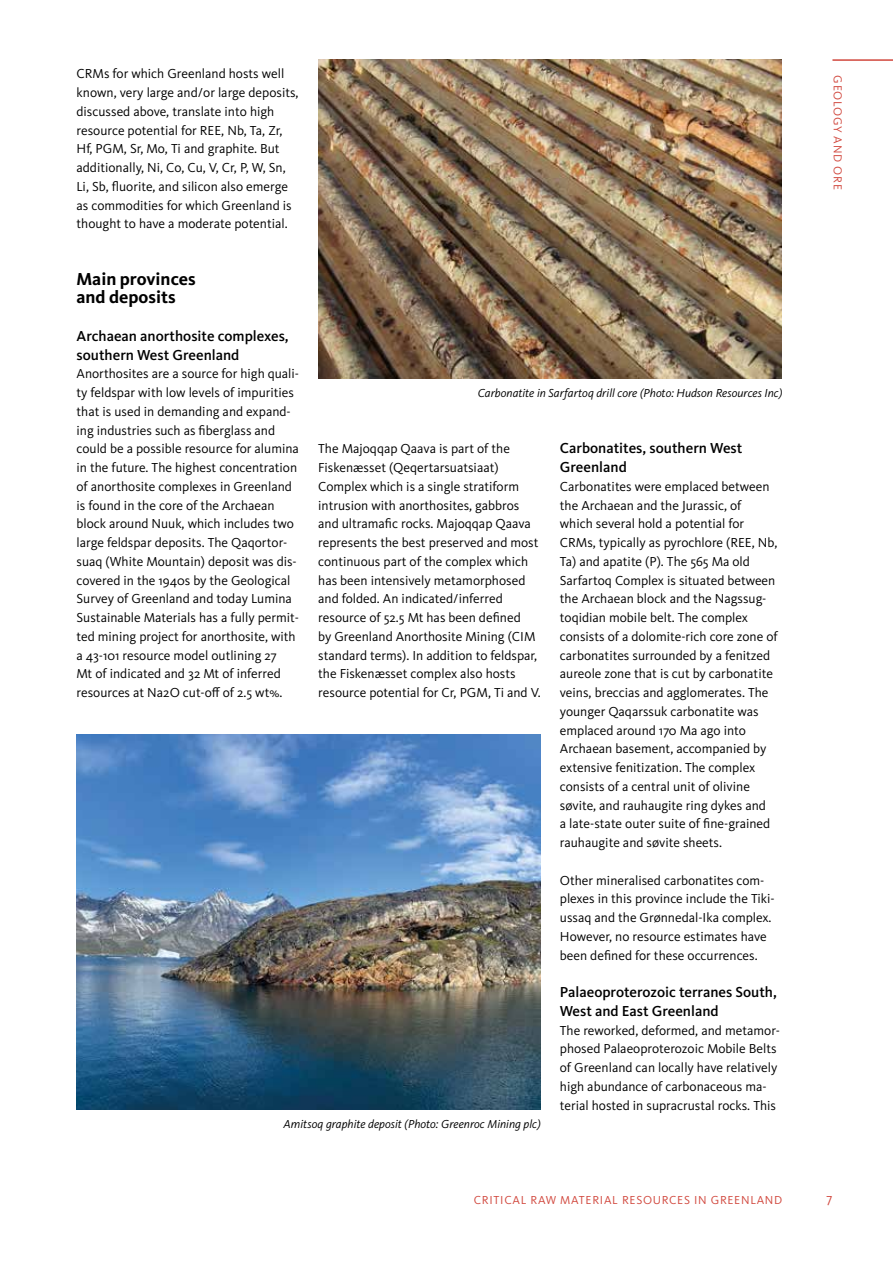
<style>
.page{position:relative;width:893px;height:1263px;background:#fff}
.page>*{position:absolute;margin:0;border:0;box-sizing:border-box;transform-origin:0 0}
.t1{font:700 18px/18.8px "Kievit Pro";color:#000}
.t2{font:500 15px/18.8px "Kievit Pro";color:#000}
.t3{font:13.5px/18.8px "Kievit Pro";color:#000}
.t4{font:13.5px "Kievit Pro";color:#d1473d}
.t5{font:italic 12px "Kievit Pro";color:#000}
.t6{font:12px "Kievit Pro";letter-spacing:.06em;color:#d1473d}
</style>
<div class="page">
<hr style="left:832px;top:59px;width:61px;height:2px;background:#d1473d">
<img style="left:318px;top:60px;width:464px;height:318px">
<img style="left:77px;top:735px;width:464px;height:375px">
<p class="t3" style="left:77px;top:64px;width:209px">CRMs for which Greenland hosts well</p>
<p class="t3" style="left:77px;top:83px;width:224px">known, very large and/or large deposits, discussed above, translate into high resource potential for REE, Nb, Ta, Zr, Hf, PGM, Sr, Mo, Ti and graphite. But additionally, Ni, Co, Cu, V, Cr, P, W, Sn, Li, Sb, fuorite, and silicon also emerge as commodities for which Greenland is thought to have a moderate potential.</p>
<h4 class="t1" style="left:77px;top:269px;width:121px">Main provinces and deposits</h4>
<p class="t2" style="left:77px;top:326px;width:214px">Archaean anorthosite complexes, southern West Greenland</p>
<p class="t3" style="left:77px;top:364px;width:224px">Anorthosites are a source for high quali&shy;ty feldspar with low levels of impurities that is used in demanding and expand&shy;ing industries such as fberglass and could be a possible resource for alumina in the future. The highest concentration of anorthosite complexes in Greenland is found in the core of the Archaean block around Nuuk, which includes two large feldspar deposits. The Qaqortor&shy;suaq (White Mountain) deposit was dis&shy;covered in the 1940s by the Geological Survey of Greenland and today Lumina Sustainable Materials has a fully permit&shy;ted mining project for anorthosite, with a 43-101 resource model outlining 27<br>Mt of indicated and 32 Mt of inferred resources at Na2O cut-of of 2.5 wt%.</p>
<p class="t5" style="left:478px;top:386px;width:306px">Carbonatite in Sarfartoq drill core (Photo: Hudson Resources Inc)</p>
<p class="t3" style="left:318px;top:439px;width:224px">The Majoqqap Qaava is part of the Fiskenæsset (Qeqertarsuatsiaat)<br>Complex which is a single stratiform intrusion with anorthosites, gabbros and ultramafc rocks. Majoqqap Qaava represents the best preserved and most continuous part of the complex which has been intensively metamorphosed and folded. An indicated/inferred resource of 52.5 Mt has been defned<br>by Greenland Anorthosite Mining (CIM standard terms). In addition to feldspar, the Fiskenæsset complex also hosts resource potential for Cr, PGM, Ti and V.</p>
<p class="t2" style="left:560px;top:439px;width:184px">Carbonatites, southern West<br>Greenland</p>
<p class="t3" style="left:560px;top:477px;width:220px">Carbonatites were emplaced between the Archaean and the Jurassic, of which several hold a potential for CRMs, typically as pyrochlore (REE, Nb, Ta) and apatite (P). The 565 Ma old Sarfartoq Complex is situated between the Archaean block and the Nagssug&shy;toqidian mobile belt. The complex consists of a dolomite-rich core zone of carbonatites surrounded by a fenitzed aureole zone that is cut by carbonatite veins, breccias and agglomerates. The younger Qaqarssuk carbonatite was emplaced around 170 Ma ago into Archaean basement, accompanied by extensive fenitization. The complex consists of a central unit of olivine søvite, and rauhaugite ring dykes and<br>a late-state outer suite of fne-grained rauhaugite and søvite sheets.</p>
<p class="t3" style="left:560px;top:871px;width:216px">Other mineralised carbonatites com&shy;plexes in this province include the Tiki&shy;ussaq and the Grønnedal-Ika complex.<br>However, no resource estimates have been defned for these occurrences.</p>
<p class="t2" style="left:560px;top:983px;width:219px">Palaeoproterozoic terranes South,<br>West and East Greenland</p>
<p class="t3" style="left:560px;top:1021px;width:221px">The reworked, deformed, and metamor&shy;phosed Palaeoproterozoic Mobile Belts of Greenland can locally have relatively high abundance of carbonaceous ma&shy;terial hosted in supracrustal rocks. This</p>
<p class="t5" style="left:284px;top:1117px;width:259px">Amitsoq graphite deposit (Photo: Greenroc Mining plc)</p>
<p class="t6" style="left:845px;top:75px;width:116px;rotate:90deg">GEOLOGY AND ORE</p>
<p class="t6" style="left:474px;top:1193px;width:310px">CRITICAL RAW MATERIAL RESOURCES IN GREENLAND</p>
<p class="t4" style="left:826px;top:1192px;width:8px">7</p>
</div>
